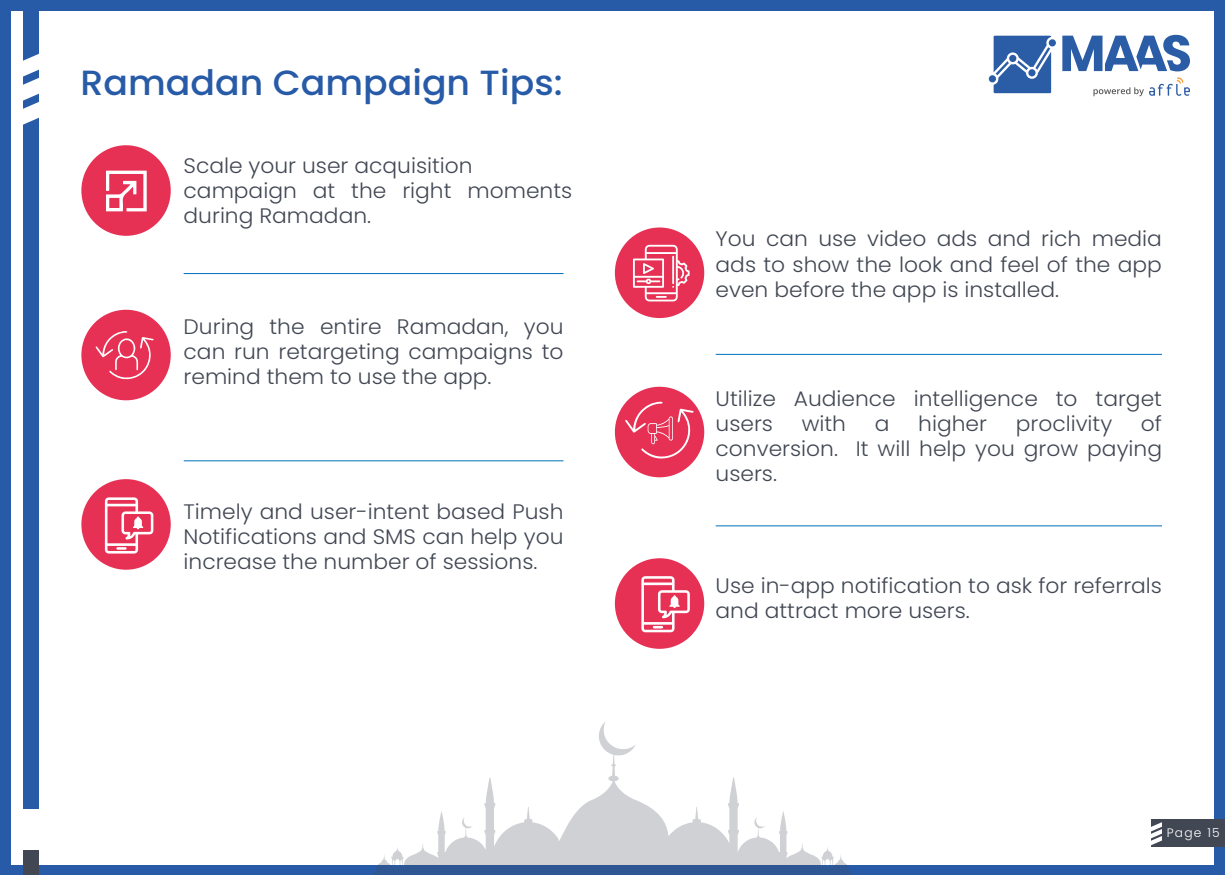
<style>
.page{position:relative;width:1225px;height:875px;background:#285ba7}
.page>*{position:absolute;margin:0;border:0;box-sizing:border-box;transform-origin:0 0}
.t1{font:500 35px "Poppins";color:#285ba7;scale:1.04 1}
.t2{font:300 21px/25.2px "Poppins";color:#414753;text-align:justify;scale:1.04 1}
.t3{font:300 12.25px "Poppins";letter-spacing:.1em;color:#fff}
</style>
<div class="page">
<div style="left:11px;top:11px;width:1203px;height:853px;background:#fff"></div>
<div style="left:23px;top:0;width:16px;height:808px;background:#285ba7"></div>
<div style="left:23px;top:850px;width:16px;height:25px;background:#414753"></div>
<svg style="left:23px;top:53px;width:16px;height:72px"></svg>
<div style="left:1152px;top:819px;width:73px;height:28px;background:#414753"></div>
<svg style="left:1151px;top:822px;width:11px;height:25px"></svg>
<hr style="left:184px;top:273px;width:380px;height:1px;background:#0071bc">
<div style="left:81px;top:145px;width:90px;height:91px;background:#e63155;border-radius:50%"></div>
<svg style="left:106px;top:171px;width:41px;height:40px"></svg>
<div style="left:615px;top:227px;width:89px;height:91px;background:#e63155;border-radius:50%"></div>
<svg style="left:633px;top:245px;width:57px;height:56px"></svg>
<hr style="left:184px;top:460px;width:380px;height:1px;background:#0071bc">
<hr style="left:716px;top:354px;width:446px;height:1px;background:#0071bc">
<hr style="left:716px;top:525px;width:446px;height:1px;background:#0071bc">
<div style="left:615px;top:387px;width:89px;height:90px;background:#e63155;border-radius:50%"></div>
<svg style="left:625px;top:402px;width:72px;height:61px"></svg>
<div style="left:615px;top:558px;width:89px;height:91px;background:#e63155;border-radius:50%"></div>
<svg style="left:641px;top:576px;width:49px;height:56px"></svg>
<div style="left:81px;top:310px;width:90px;height:90px;background:#e63155;border-radius:50%"></div>
<svg style="left:96px;top:331px;width:58px;height:49px"></svg>
<div style="left:81px;top:479px;width:90px;height:91px;background:#e63155;border-radius:50%"></div>
<svg style="left:105px;top:497px;width:48px;height:57px"></svg>
<svg style="left:374px;top:722px;width:477px;height:153px"></svg>
<svg style="left:1062px;top:35px;width:128px;height:61px"></svg>
<div style="left:1049px;top:39px;width:7px;height:7px;background:#2b5ca6;border-radius:50%"></div>
<div style="left:989px;top:75px;width:7px;height:7px;background:#2b5ca6;border-radius:50%"></div>
<svg style="left:994px;top:36px;width:57px;height:57px;background:#4973b2"></svg>
<div style="left:1009px;top:55px;width:7px;height:7px;background:#2b5ca6;border-radius:50%"></div>
<h1 class="t1" style="left:80px;top:62px;width:465px">Ramadan Campaign Tips:</h1>
<p class="t2" style="left:184px;top:153px;width:375px;text-align:left">Scale your user acquisition campaign at the right moments during Ramadan.</p>
<p class="t2" style="left:184px;top:314px;width:367px">During the entire Ramadan, you can run retargeting campaigns to remind them to use the app.</p>
<p class="t2" style="left:184px;top:499px;width:367px">Timely and user-intent based Push Notifications and SMS can help you increase the number of sessions.</p>
<p class="t2" style="left:716px;top:226px;width:431px">You can use video ads and rich media ads to show the look and feel of the app even before the app is installed.</p>
<p class="t2" style="left:716px;top:386px;width:431px">Utilize Audience intelligence to target users</p>
<p class="t2" style="left:716px;top:411px;width:431px;text-indent:425px">of conversion. It will help you grow paying users.</p>
<p class="t2" style="left:802px;top:411px;width:44px">with</p>
<p class="t2" style="left:875px;top:411px;width:16px">a</p>
<p class="t2" style="left:918px;top:411px;width:68px">higher</p>
<p class="t2" style="left:1016px;top:411px;width:94px">proclivity</p>
<p class="t2" style="left:716px;top:573px;width:431px">Use in-app notification to ask for referrals and attract more users.</p>
<p class="t3" style="left:1167px;top:825px;width:54px">Page 15</p>
</div>
